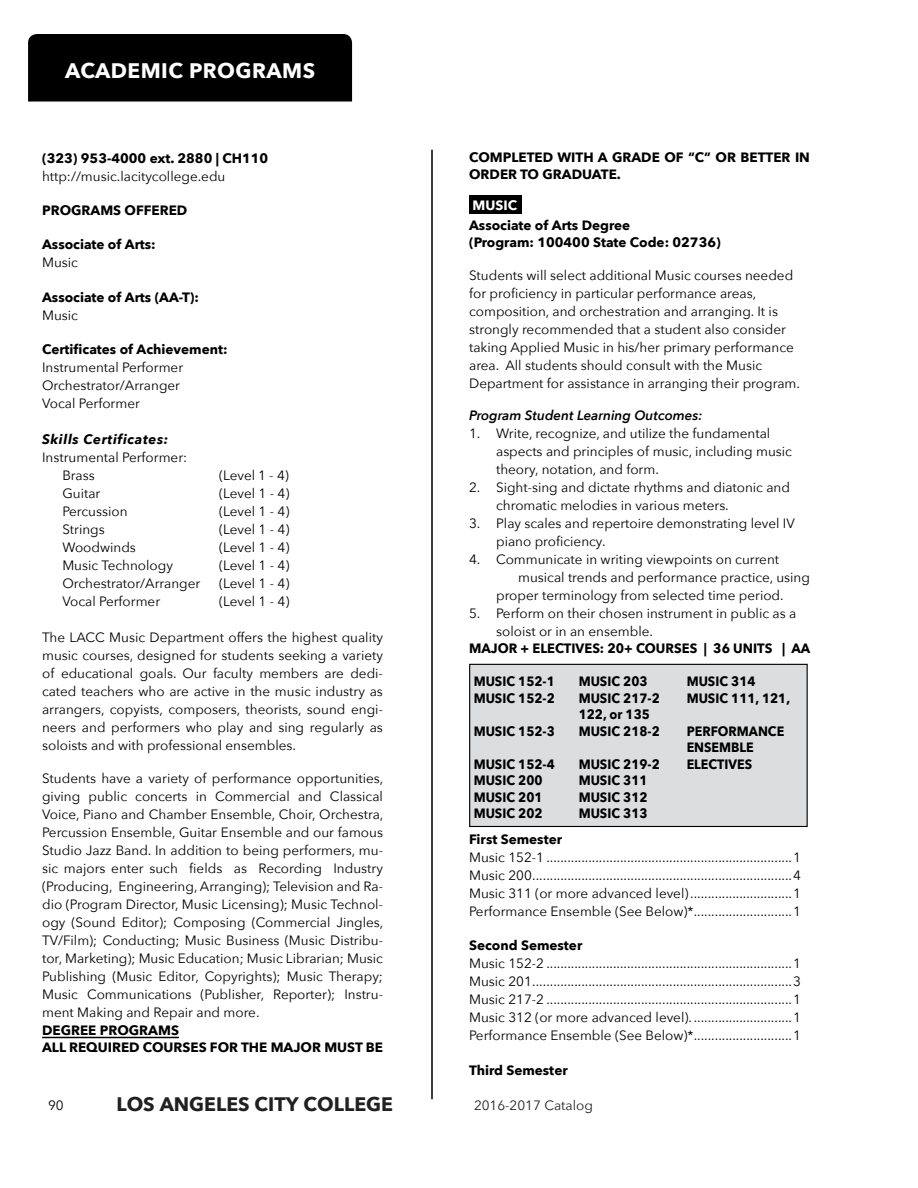
<style>
.page{position:relative;width:918px;height:1188px;background:#fff}
.page>*{position:absolute;margin:0;border:0;box-sizing:border-box;transform-origin:0 0}
.t1{font:700 21px "Avenir Next";letter-spacing:.02em;color:#fff}
.t2{font:700 19.5px "Avenir Next";color:#221f1f}
.t3{font:13.5px/18px "Avenir Next";color:#000}
.t4{font:700 13.5px/16.5px "Avenir Next";color:#000}
.t5{font:700 13.5px/16.5px "Avenir Next";color:#000;scale:.93 1}
.t6{font:700 13.5px "Avenir Next";color:#000;scale:.96 1}
.t7{font:italic 600 13.5px "Avenir Next";color:#000}
.t8{font:italic 700 13.5px "Avenir Next";letter-spacing:.045em;color:#000}
.t9{font:13.5px "Avenir Next";color:#221f1f}
.t10{font:700 13.5px "Avenir Next";color:#fff}
</style>
<div class="page">
<hr style="left:431px;top:150px;width:2px;height:949px;background:#000">
<div style="left:28px;top:34px;width:324px;height:68px;background:#000"></div>
<hr style="left:42px;top:1037px;width:137px;height:1px;background:#000">
<div style="left:469px;top:195px;width:53px;height:19px;background:#000"></div>
<div style="left:470px;top:664px;width:337px;height:162px;background:#dcddde"></div>
<div style="left:469px;top:664px;width:339px;height:163px;border:1px solid #000"></div>
<h1 class="t1" style="left:65px;top:53px;width:252px">ACADEMIC PROGRAMS</h1>
<p class="t4" style="left:42px;top:149px;width:228px">(323) 953-4000 ext. 2880 | CH110</p>
<p class="t3" style="left:42px;top:166px;width:185px">http://music.lacitycollege.edu</p>
<p class="t4" style="left:42px;top:202px;width:147px">PROGRAMS OFFERED</p>
<p class="t4" style="left:42px;top:236px;width:115px">Associate of Arts:</p>
<p class="t3" style="left:42px;top:253px;width:37px">Music</p>
<p class="t4" style="left:42px;top:289px;width:158px">Associate of Arts (AA-T):</p>
<p class="t3" style="left:42px;top:305px;width:37px">Music</p>
<p class="t4" style="left:42px;top:341px;width:187px">Certificates of Achievement:</p>
<p class="t3" style="left:42px;top:358px;width:143px">Instrumental Performer<br>Orchestrator/Arranger<br>Vocal Performer</p>
<p class="t8" style="left:42px;top:428px;width:128px">Skills Certificates:</p>
<p class="t3" style="left:62px;top:448px;width:126px;text-indent:-20px">Instrumental Performer:<br>Brass</p>
<p class="t3" style="left:219px;top:466px;width:71px">(Level 1 - 4)</p>
<p class="t3" style="left:62px;top:484px;width:40px">Guitar</p>
<p class="t3" style="left:219px;top:484px;width:72px">(Level 1 - 4)</p>
<p class="t3" style="left:62px;top:502px;width:67px">Percussion</p>
<p class="t3" style="left:219px;top:502px;width:72px">(Level 1 - 4)</p>
<p class="t3" style="left:62px;top:520px;width:44px">Strings</p>
<p class="t3" style="left:219px;top:520px;width:72px">(Level 1 - 4)</p>
<p class="t3" style="left:62px;top:538px;width:75px">Woodwinds</p>
<p class="t3" style="left:219px;top:538px;width:72px">(Level 1 - 4)</p>
<p class="t3" style="left:62px;top:556px;width:112px">Music Technology</p>
<p class="t3" style="left:219px;top:556px;width:72px">(Level 1 - 4)</p>
<p class="t3" style="left:62px;top:574px;width:140px">Orchestrator/Arranger</p>
<p class="t3" style="left:219px;top:574px;width:72px">(Level 1 - 4)</p>
<p class="t3" style="left:62px;top:592px;width:99px">Vocal Performer</p>
<p class="t3" style="left:219px;top:592px;width:72px">(Level 1 - 4)</p>
<p class="t3" style="left:42px;top:628px;width:342px;text-align:justify">The LACC Music Department offers the highest quality music courses, designed for students seeking a variety of educational goals. Our faculty members are dedi&shy;cated teachers who are active in the music industry as arrangers, copyists, composers, theorists, sound engi&shy;neers and performers who play and sing regularly as soloists and with professional ensembles.</p>
<p class="t3" style="left:42px;top:769px;width:343px;text-align:justify">Students have a variety of performance opportunities, giving public concerts in Commercial and Classical Voice, Piano and Chamber Ensemble, Choir, Orchestra, Percussion Ensemble, Guitar Ensemble and our famous Studio Jazz Band. In addition to being performers, mu&shy;sic majors enter such fields as Recording Industry (Producing, Engineering, Arranging); Television and Ra&shy;dio (Program Director, Music Licensing); Music Technol&shy;ogy (Sound Editor); Composing (Commercial Jingles, TV/Film); Conducting; Music Business (Music Distribu&shy;tor, Marketing); Music Education; Music Librarian; Music Publishing (Music Editor, Copyrights); Music Therapy; Music Communications (Publisher, Reporter); Instru&shy;ment Making and Repair and more.</p>
<p class="t4" style="left:42px;top:1022px;width:342px">DEGREE PROGRAMS<br>ALL REQUIRED COURSES FOR THE MAJOR MUST BE</p>
<p class="t4" style="left:469px;top:149px;width:342px">COMPLETED WITH A GRADE OF “C” OR BETTER IN<br>ORDER TO GRADUATE.</p>
<p class="t10" style="left:473px;top:193px;width:46px">MUSIC</p>
<p class="t4" style="left:469px;top:217px;width:253px">Associate of Arts Degree<br>(Program: 100400 State Code: 02736)</p>
<p class="t3" style="left:469px;top:265px;width:332px">Students will select additional Music courses needed for proficiency in particular performance areas, composition, and orchestration and arranging. It is strongly recommended that a student also consider taking Applied Music in his/her primary performance area. All students should consult with the Music Department for assistance in arranging their program.</p>
<p class="t7" style="left:469px;top:404px;width:235px">Program Student Learning Outcomes:</p>
<p class="t3" style="left:496px;top:424px;width:297px;text-indent:-27px">1. Write, recognize, and utilize the fundamental aspects and principles of music, including music theory, notation, and form.</p>
<p class="t3" style="left:496px;top:478px;width:295px;text-indent:-27px">2. Sight-sing and dictate rhythms and diatonic and chromatic melodies in various meters.</p>
<p class="t3" style="left:496px;top:514px;width:300px;text-indent:-27px">3. Play scales and repertoire demonstrating level IV piano proficiency.</p>
<p class="t3" style="left:469px;top:550px;width:312px">4. Communicate in writing viewpoints on current</p>
<p class="t3" style="left:518px;top:568px;width:293px">musical trends and performance practice, using</p>
<p class="t3" style="left:496px;top:586px;width:289px">proper terminology from selected time period.</p>
<p class="t3" style="left:496px;top:604px;width:302px;text-indent:-27px">5. Perform on their chosen instrument in public as a soloist or in an ensemble.</p>
<p class="t6" style="left:469px;top:637px;width:357px">MAJOR + ELECTIVES: 20+ COURSES | 36 UNITS | AA</p>
<p class="t5" style="left:474px;top:673px;width:89px">MUSIC 152-1</p>
<p class="t5" style="left:579px;top:673px;width:76px">MUSIC 203</p>
<p class="t5" style="left:687px;top:673px;width:76px">MUSIC 314</p>
<p class="t5" style="left:474px;top:689px;width:89px">MUSIC 152-2</p>
<p class="t5" style="left:579px;top:689px;width:89px">MUSIC 217-2</p>
<p class="t5" style="left:687px;top:689px;width:113px">MUSIC 111, 121,</p>
<p class="t5" style="left:579px;top:706px;width:78px">122, or 135</p>
<p class="t5" style="left:474px;top:722px;width:89px">MUSIC 152-3</p>
<p class="t5" style="left:579px;top:722px;width:89px">MUSIC 218-2</p>
<p class="t5" style="left:687px;top:722px;width:106px">PERFORMANCE<br>ENSEMBLE</p>
<p class="t5" style="left:474px;top:755px;width:89px">MUSIC 152-4</p>
<p class="t5" style="left:579px;top:755px;width:89px">MUSIC 219-2</p>
<p class="t5" style="left:687px;top:755px;width:72px">ELECTIVES</p>
<p class="t5" style="left:474px;top:772px;width:76px">MUSIC 200</p>
<p class="t5" style="left:579px;top:772px;width:76px">MUSIC 311</p>
<p class="t5" style="left:474px;top:788px;width:76px">MUSIC 201</p>
<p class="t5" style="left:579px;top:788px;width:76px">MUSIC 312</p>
<p class="t5" style="left:474px;top:805px;width:76px">MUSIC 202</p>
<p class="t5" style="left:579px;top:805px;width:76px">MUSIC 313</p>
<p class="t4" style="left:469px;top:830px;width:94px">First Semester</p>
<p class="t3" style="left:469px;top:847px;width:333px;text-align:justify">Music 152-1 ......................................................................1<br>Music 200..........................................................................4<br>Music 311 (or more advanced level).............................1<br>Performance Ensemble (See Below)*............................1</p>
<p class="t4" style="left:469px;top:937px;width:115px">Second Semester</p>
<p class="t3" style="left:469px;top:954px;width:333px;text-align:justify">Music 152-2 ......................................................................1<br>Music 201..........................................................................3<br>Music 217-2 ......................................................................1<br>Music 312 (or more advanced level). ............................1<br>Performance Ensemble (See Below)*............................1</p>
<p class="t4" style="left:469px;top:1061px;width:100px">Third Semester</p>
<p class="t3" style="left:48px;top:1096px;width:17px">90</p>
<h2 class="t2" style="left:116px;top:1088px;width:278px">LOS ANGELES CITY COLLEGE</h2>
<p class="t9" style="left:474px;top:1094px;width:120px">2016-2017 Catalog</p>
</div>
